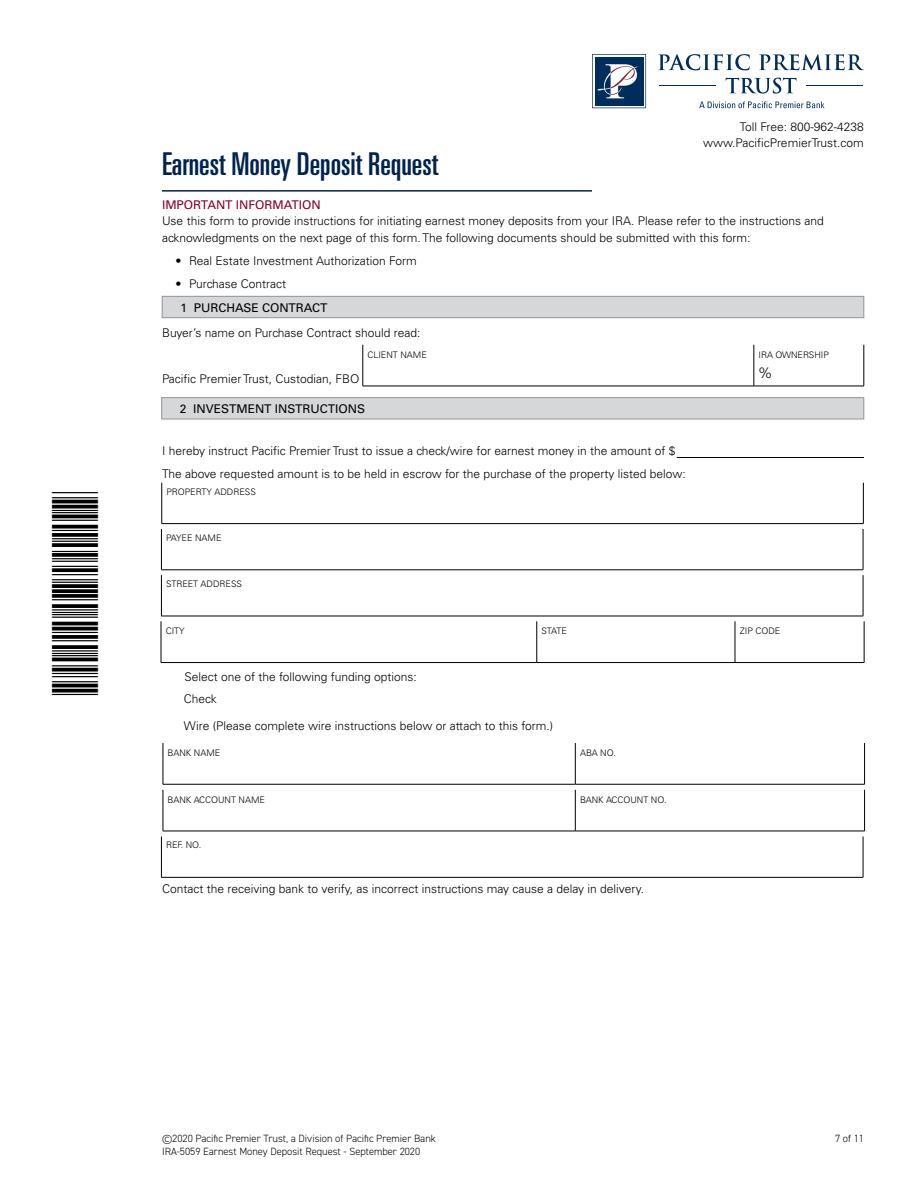
<style>
.page{position:relative;width:918px;height:1188px;background:#fff}
.page>*{position:absolute;margin:0;border:0;box-sizing:border-box;transform-origin:0 0}
.t1{font:ultra-condensed 31.5px "Univers";color:#00234e}
.t2{font:21px "ID Automation C39 S";color:#000}
.INT_-_Intro_Paragrap{font:300 15px "Univers";color:#000}
.INT_-_Intro_Paragrap-2{font:300 12px/16.5px "Univers";color:#000;text-align:right}
.t3{font:12px "Univers";color:#000}
.INT_-_Intro_Paragrap-3{font:12px "Univers";color:#820020}
.t4{font:300 10.5px "DIN2014";color:#000}
.Text_Field_Font_DIN{font:300 9px "Univers";color:#000}
</style>
<div class="page">
<svg style="left:592px;top:54px;width:54px;height:54px"></svg>
<svg style="left:658px;top:54px;width:92px;height:16px"></svg>
<svg style="left:759px;top:54px;width:105px;height:16px"></svg>
<hr style="left:659px;top:85px;width:56px;height:1px;background:#002d5b">
<hr style="left:807px;top:85px;width:56px;height:1px;background:#002d5b">
<svg style="left:725px;top:78px;width:71px;height:16px"></svg>
<svg style="left:699px;top:101px;width:126px;height:7px"></svg>
<div style="left:162px;top:296px;width:702px;height:22px;background:#d5d7d8"></div>
<div style="left:162px;top:296px;width:702px;height:22px;border:1px solid #939598"></div>
<div style="left:162px;top:398px;width:702px;height:21px;background:#d5d7d8"></div>
<div style="left:162px;top:397px;width:702px;height:22px;border:1px solid #939598"></div>
<hr style="left:363px;top:345px;width:1px;height:41px;background:#000">
<hr style="left:754px;top:345px;width:1px;height:41px;background:#000">
<hr style="left:864px;top:345px;width:1px;height:41px;background:#000">
<hr style="left:363px;top:386px;width:391px;height:1px;background:#000">
<hr style="left:754px;top:386px;width:110px;height:1px;background:#000">
<hr style="left:161px;top:529px;width:1px;height:41px;background:#000">
<hr style="left:863px;top:529px;width:1px;height:41px;background:#000">
<hr style="left:161px;top:570px;width:702px;height:1px;background:#000">
<hr style="left:162px;top:483px;width:1px;height:40px;background:#000">
<hr style="left:863px;top:483px;width:1px;height:40px;background:#000">
<hr style="left:162px;top:523px;width:702px;height:1px;background:#000">
<hr style="left:161px;top:575px;width:1px;height:41px;background:#000">
<hr style="left:863px;top:575px;width:1px;height:41px;background:#000">
<hr style="left:161px;top:616px;width:702px;height:1px;background:#000">
<hr style="left:161px;top:836px;width:1px;height:41px;background:#000">
<hr style="left:863px;top:836px;width:1px;height:41px;background:#000">
<hr style="left:161px;top:877px;width:702px;height:1px;background:#000">
<hr style="left:162px;top:190px;width:430px;height:2px;background:#00234e">
<hr style="left:677px;top:457px;width:187px;height:1px;background:#000">
<hr style="left:161px;top:621px;width:1px;height:41px;background:#000">
<hr style="left:537px;top:621px;width:1px;height:41px;background:#000">
<hr style="left:735px;top:621px;width:1px;height:41px;background:#000">
<hr style="left:864px;top:621px;width:1px;height:41px;background:#000">
<hr style="left:161px;top:662px;width:376px;height:1px;background:#000">
<hr style="left:537px;top:662px;width:198px;height:1px;background:#000">
<hr style="left:735px;top:662px;width:129px;height:1px;background:#000">
<hr style="left:163px;top:743px;width:1px;height:41px;background:#000">
<hr style="left:575px;top:743px;width:1px;height:41px;background:#000">
<hr style="left:864px;top:743px;width:1px;height:41px;background:#000">
<hr style="left:163px;top:784px;width:412px;height:1px;background:#000">
<hr style="left:575px;top:784px;width:290px;height:1px;background:#000">
<hr style="left:163px;top:790px;width:1px;height:41px;background:#000">
<hr style="left:575px;top:790px;width:1px;height:41px;background:#000">
<hr style="left:864px;top:790px;width:1px;height:41px;background:#000">
<hr style="left:163px;top:831px;width:412px;height:1px;background:#000">
<hr style="left:575px;top:831px;width:290px;height:1px;background:#000">
<p class="t2" style="left:72px;top:492px;width:205px;rotate:90deg">*IRA-5059*</p>
<p class="INT_-_Intro_Paragrap-2" style="left:703px;top:119px;width:162px">Toll Free: 800-962-4238 www.PacificPremierTrust.com</p>
<p class="t1" style="left:162px;top:146px;width:278px">Earnest Money Deposit Request</p>
<p class="INT_-_Intro_Paragrap-3" style="left:162px;top:197px;width:160px">IMPORTANT INFORMATION</p>
<p class="INT_-_Intro_Paragrap-2" style="left:162px;top:213px;width:663px;text-align:left">Use this form to provide instructions for initiating earnest money deposits from your IRA. Please refer to the instructions and acknowledgments on the next page of this form. The following documents should be submitted with this form:</p>
<p class="INT_-_Intro_Paragrap-2" style="left:176px;top:252px;width:243px">• Real Estate Investment Authorization Form</p>
<p class="INT_-_Intro_Paragrap-2" style="left:176px;top:276px;width:112px">• Purchase Contract</p>
<p class="INT_-_Intro_Paragrap-2" style="left:162px;top:324px;width:260px">Buyer’s name on Purchase Contract should read:</p>
<p class="INT_-_Intro_Paragrap-2" style="left:162px;top:371px;width:199px">Pacific Premier Trust, Custodian, FBO</p>
<p class="t3" style="left:180px;top:300px;width:149px">1 PURCHASE CONTRACT</p>
<p class="Text_Field_Font_DIN" style="left:367px;top:349px;width:61px">CLIENT NAME</p>
<p class="Text_Field_Font_DIN" style="left:759px;top:349px;width:72px">IRA OWNERSHIP</p>
<p class="INT_-_Intro_Paragrap" style="left:758px;top:364px;width:17px">%</p>
<p class="t3" style="left:180px;top:401px;width:187px">2 INVESTMENT INSTRUCTIONS</p>
<p class="INT_-_Intro_Paragrap-2" style="left:162px;top:442px;width:515px">I hereby instruct Pacific Premier Trust to issue a check/wire for earnest money in the amount of $</p>
<p class="INT_-_Intro_Paragrap-2" style="left:162px;top:466px;width:525px">The above requested amount is to be held in escrow for the purchase of the property listed below:</p>
<p class="Text_Field_Font_DIN" style="left:166px;top:486px;width:91px">PROPERTY ADDRESS</p>
<p class="Text_Field_Font_DIN" style="left:166px;top:532px;width:57px">PAYEE NAME</p>
<p class="Text_Field_Font_DIN" style="left:166px;top:579px;width:77px">STREET ADDRESS</p>
<p class="Text_Field_Font_DIN" style="left:166px;top:626px;width:20px">CITY</p>
<p class="Text_Field_Font_DIN" style="left:541px;top:626px;width:27px">STATE</p>
<p class="Text_Field_Font_DIN" style="left:740px;top:626px;width:42px">ZIP CODE</p>
<p class="INT_-_Intro_Paragrap-2" style="left:184px;top:669px;width:234px">Select one of the following funding options:</p>
<p class="INT_-_Intro_Paragrap-2" style="left:184px;top:691px;width:34px">Check</p>
<p class="INT_-_Intro_Paragrap-2" style="left:184px;top:718px;width:371px">Wire (Please complete wire instructions below or attach to this form.)</p>
<p class="Text_Field_Font_DIN" style="left:168px;top:747px;width:54px">BANK NAME</p>
<p class="Text_Field_Font_DIN" style="left:580px;top:747px;width:38px">ABA NO.</p>
<p class="Text_Field_Font_DIN" style="left:168px;top:794px;width:99px">BANK ACCOUNT NAME</p>
<p class="Text_Field_Font_DIN" style="left:580px;top:794px;width:88px">BANK ACCOUNT NO.</p>
<p class="Text_Field_Font_DIN" style="left:166px;top:840px;width:37px">REF. NO.</p>
<p class="INT_-_Intro_Paragrap-2" style="left:162px;top:881px;width:484px">Contact the receiving bank to verify, as incorrect instructions may cause a delay in delivery.</p>
<p class="t4" style="left:162px;top:1132px;width:276px">©2020 Pacific Premier Trust, a Division of Pacific Premier Bank</p>
<p class="t4" style="left:835px;top:1132px;width:30px">7 of 11</p>
<p class="t4" style="left:162px;top:1145px;width:260px">IRA-5059 Earnest Money Deposit Request - September 2020</p>
</div>
